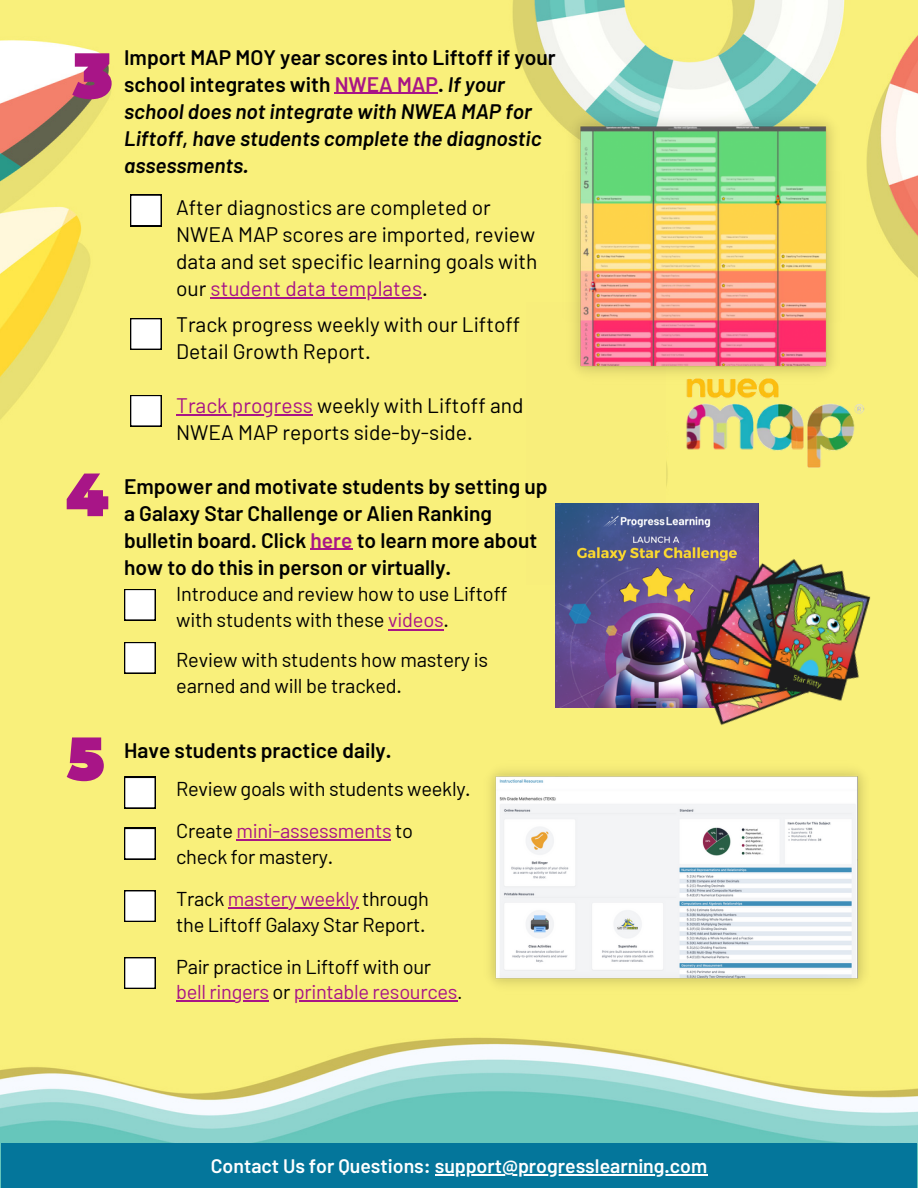
<style>
.page{position:relative;width:918px;height:1188px;background:#fff}
.page>*{position:absolute;margin:0;border:0;box-sizing:border-box;transform-origin:0 0}
.t1{font:21px/26.8px "Barlow";color:#000}
.t2{font:600 21px/27px "Barlow";color:#000}
.t3{font:italic 600 21px/27px "Barlow";color:#000}
.t4{font:20.1px/25.8px "Barlow";letter-spacing:-.01em;color:#000}
.t5{font:20.1px "Barlow";letter-spacing:-.015em;color:#a81587}
.t6{font:600 19.5px "Barlow";color:#fff}
.s1{font-style:normal}
.s2{font-style:normal;color:#a81587}
.s3{color:#a81587}
.s4{color:#000}
.s5{font-weight:300;color:#000}
</style>
<div class="page">
<img style="left:0;top:0;width:918px;height:1188px">
<div style="left:526px;top:302px;width:139px;height:283px;background:#f8ee7b"></div>
<svg style="left:130px;top:195px;width:32px;height:31px"></svg>
<svg style="left:130px;top:318px;width:32px;height:32px"></svg>
<svg style="left:124px;top:777px;width:32px;height:31px"></svg>
<svg style="left:124px;top:828px;width:32px;height:31px"></svg>
<svg style="left:124px;top:890px;width:32px;height:32px"></svg>
<svg style="left:124px;top:957px;width:32px;height:32px"></svg>
<svg style="left:72px;top:53px;width:40px;height:46px;background:#b7438a"></svg>
<svg style="left:67px;top:737px;width:37px;height:44px;background:#bc4b83"></svg>
<div style="left:1px;top:1144px;width:916px;height:44px;background:#04769b"></div>
<hr style="left:435px;top:1174px;width:272px;height:1px;background:#fff">
<img style="left:562px;top:108px;width:282px;height:277px">
<img style="left:675px;top:370px;width:197px;height:104px">
<img style="left:555px;top:504px;width:204px;height:203px">
<img style="left:667px;top:532px;width:226px;height:236px">
<img style="left:483px;top:760px;width:389px;height:234px">
<hr style="left:236px;top:839px;width:155px;height:1px;background:#a81587">
<hr style="left:228px;top:907px;width:130px;height:1px;background:#a81587">
<hr style="left:176px;top:1000px;width:93px;height:2px;background:#a81587">
<hr style="left:294px;top:1000px;width:163px;height:2px;background:#a81587">
<hr style="left:335px;top:93px;width:103px;height:1px;background:#a81587">
<hr style="left:211px;top:297px;width:211px;height:2px;background:#a81587">
<hr style="left:176px;top:414px;width:137px;height:2px;background:#a81587">
<svg style="left:124px;top:589px;width:32px;height:32px"></svg>
<svg style="left:124px;top:642px;width:32px;height:32px"></svg>
<svg style="left:67px;top:473px;width:41px;height:43px;background:#c76882"></svg>
<hr style="left:311px;top:549px;width:42px;height:1px;background:#a81587">
<hr style="left:388px;top:629px;width:56px;height:2px;background:#a81587">
<svg style="left:130px;top:395px;width:32px;height:32px"></svg>
<p class="t3" style="left:124px;top:43px;width:433px"><span class="s1">Import MAP MOY year scores into Liftoff if your school integrates with</span> <span class="s2">NWEA MAP</span><span class="s1">.</span> If your school does not integrate with NWEA MAP for Liftoff, have students complete the diagnostic assessments.</p>
<p class="t1" style="left:176px;top:194px;width:363px">After diagnostics are completed or NWEA MAP scores are imported, review data and set specific learning goals with our <span class="s3">student data templates</span>.</p>
<p class="t1" style="left:176px;top:311px;width:346px">Track progress weekly with our Liftoff<br>Detail Growth Report.</p>
<p class="t1" style="left:176px;top:391px;width:349px"><span class="s3">Track progress</span> weekly with Liftoff and<br>NWEA MAP reports side-by-side.</p>
<p class="t2" style="left:124px;top:472px;width:425px">Empower and motivate students by setting up a Galaxy Star Challenge or Alien Ranking bulletin board. Click <span class="s3">here</span> to learn more about how to do this in person or virtually.</p>
<p class="t4" style="left:176px;top:580px;width:333px">Introduce and review how to use Liftoff</p>
<p class="t4" style="left:176px;top:606px;width:274px">with students with these <span class="s3">videos</span>.</p>
<p class="t4" style="left:176px;top:646px;width:313px">Review with students how mastery is earned and will be tracked.</p>
<p class="t2" style="left:124px;top:736px;width:269px">Have students practice daily.</p>
<p class="t4" style="left:176px;top:775px;width:296px">Review goals with students weekly.</p>
<p class="t5" style="left:176px;top:818px;width:238px"><span class="s4">Create</span> mini-assessments <span class="s4">to</span></p>
<p class="t4" style="left:176px;top:843px;width:159px">check for mastery.</p>
<p class="t5" style="left:176px;top:886px;width:254px"><span class="s4">Track</span> mastery weekly <span class="s4">through</span></p>
<p class="t4" style="left:176px;top:911px;width:251px">the Liftoff Galaxy Star Report.</p>
<p class="t4" style="left:176px;top:953px;width:257px">Pair practice in Liftoff with our</p>
<p class="t5" style="left:176px;top:979px;width:288px">bell ringers <span class="s4">or</span> printable resources<span class="s5">.</span></p>
<p class="t6" style="left:211px;top:1154px;width:498px">Contact Us for Questions: support@progresslearning.com</p>
</div>
